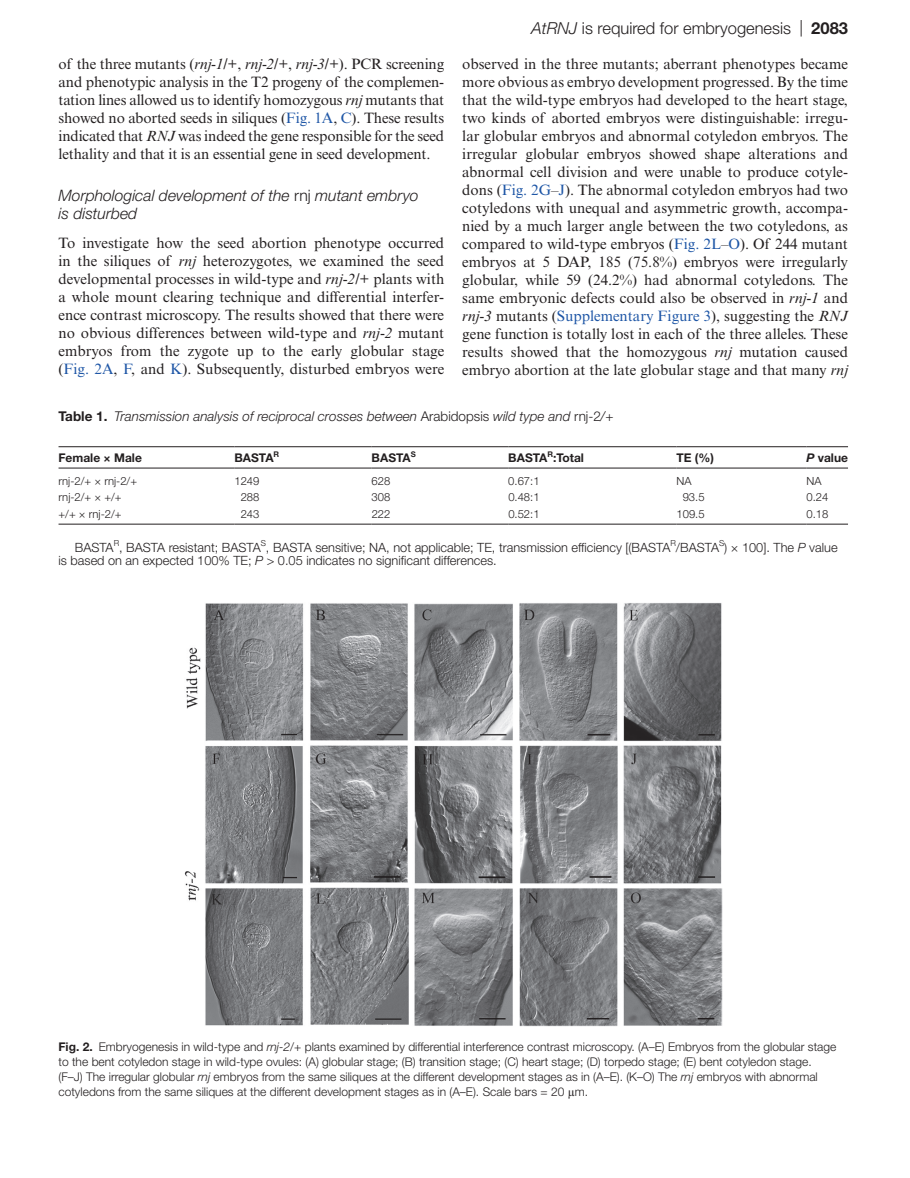
<style>
.page{position:relative;width:910px;height:1178px;background:#fff}
.page>*{position:absolute;margin:0;border:0;box-sizing:border-box;transform-origin:0 0}
.t1{font:300 16.5px "Helvetica Neue LT Std";color:#231f20}
.t2{font:italic 300 15.75px/18px "Helvetica Neue LT Std";color:#231f20}
.t3{font:15px/18px "Times New Roman MT Std";color:#231f20;text-align:justify}
.t4{font:italic 300 13.5px "Helvetica Neue LT Std";color:#231f20}
.t5{font:300 12.75px/13.5px "Helvetica Neue LT Std";color:#231f20}
.t6{font:300 12px/15px "Helvetica Neue LT Std";color:#231f20}
.t7{font:700 12px "Helvetica Neue LT Std";color:#231f20}
.t8{font:300 11.25px "Helvetica Neue LT Std";color:#231f20}
.s1{font-style:italic}
.s2{font-weight:700}
.s3{color:#1e56a6}
.s4{font-style:normal}
.s5{font-weight:700;font-style:normal}
.s6{font-family:"Gandhari Unicode";font-weight:400}
</style>
<div class="page">
<hr style="left:58px;top:446px;width:176px;height:1px;background:#231f20">
<hr style="left:58px;top:467px;width:176px;height:1px;background:#231f20">
<hr style="left:234px;top:446px;width:137px;height:1px;background:#231f20">
<hr style="left:234px;top:467px;width:137px;height:1px;background:#231f20">
<hr style="left:371px;top:446px;width:137px;height:1px;background:#231f20">
<hr style="left:371px;top:467px;width:137px;height:1px;background:#231f20">
<hr style="left:508px;top:446px;width:168px;height:1px;background:#231f20">
<hr style="left:508px;top:467px;width:168px;height:1px;background:#231f20">
<hr style="left:676px;top:446px;width:130px;height:1px;background:#231f20">
<hr style="left:676px;top:467px;width:130px;height:1px;background:#231f20">
<hr style="left:806px;top:446px;width:42px;height:1px;background:#231f20">
<hr style="left:806px;top:467px;width:42px;height:1px;background:#231f20">
<hr style="left:58px;top:523px;width:176px;height:1px;background:#231f20">
<hr style="left:234px;top:523px;width:137px;height:1px;background:#231f20">
<hr style="left:371px;top:523px;width:137px;height:1px;background:#231f20">
<hr style="left:508px;top:523px;width:168px;height:1px;background:#231f20">
<hr style="left:676px;top:523px;width:130px;height:1px;background:#231f20">
<hr style="left:806px;top:523px;width:42px;height:1px;background:#231f20">
<img style="left:184px;top:603px;width:538px;height:423px">
<p class="t1" style="left:531px;top:18px;width:318px"><span class="s1">AtRNJ</span> is required for embryogenesis | <span class="s2">2083</span></p>
<p class="t3" style="left:58px;top:55px;width:387px">of the three mutants (<span class="s1">rnj-1</span>/+, <span class="s1">rnj-2</span>/+, <span class="s1">rnj-3</span>/+). PCR screening and phenotypic analysis in the T2 progeny of the complemen&shy;tation lines allowed us to identify homozygous <span class="s1">rnj</span> mutants that showed no aborted seeds in siliques (<span class="s3">Fig. 1A</span>, <span class="s3">C</span>). These results indicated that <span class="s1">RNJ</span> was indeed the gene responsible for the seed lethality and that it is an essential gene in seed development.</p>
<p class="t2" style="left:58px;top:186px;width:361px">Morphological development of the <span class="s4">rnj</span> mutant embryo is disturbed</p>
<p class="t3" style="left:58px;top:234px;width:387px">To investigate how the seed abortion phenotype occurred in the siliques of <span class="s1">rnj</span> heterozygotes, we examined the seed developmental processes in wild-type and <span class="s1">rnj-2</span>/+ plants with a whole mount clearing technique and differential interfer&shy;ence contrast microscopy. The results showed that there were no obvious differences between wild-type and <span class="s1">rnj-2</span> mutant embryos from the zygote up to the early globular stage (<span class="s3">Fig. 2A</span>, <span class="s3">F</span>, and <span class="s3">K</span>). Subsequently, disturbed embryos were</p>
<p class="t3" style="left:462px;top:55px;width:387px">observed in the three mutants; aberrant phenotypes became more obvious as embryo development progressed. By the time that the wild-type embryos had developed to the heart stage, two kinds of aborted embryos were distinguishable: irregu&shy;lar globular embryos and abnormal cotyledon embryos. The irregular globular embryos showed shape alterations and abnormal cell division and were unable to produce cotyle&shy;dons (<span class="s3">Fig. 2G</span>–<span class="s3">J</span>). The abnormal cotyledon embryos had two cotyledons with unequal and asymmetric growth, accompa&shy;nied by a much larger angle between the two cotyledons, as compared to wild-type embryos (<span class="s3">Fig. 2L</span>–<span class="s3">O</span>). Of 244 mutant embryos at 5 DAP, 185 (75.8%) embryos were irregularly globular, while 59 (24.2%) had abnormal cotyledons. The same embryonic defects could also be observed in <span class="s1">rnj-1</span> and <span class="s1">rnj-3</span> mutants (<span class="s3">Supplementary Figure 3</span>), suggesting the <span class="s1">RNJ </span>gene function is totally lost in each of the three alleles. These results showed that the homozygous <span class="s1">rnj</span> mutation caused embryo abortion at the late globular stage and that many <span class="s1">rnj</span></p>
<p class="t4" style="left:58px;top:408px;width:556px"><span class="s5">Table 1.</span> Transmission analysis of reciprocal crosses between <span class="s4">Arabidopsis</span> wild type and <span class="s4">rnj-2</span>/+</p>
<p class="t7" style="left:58px;top:450px;width:85px">Female × Male</p>
<p class="t7" style="left:234px;top:450px;width:46px">BASTA<sup>R</sup></p>
<p class="t7" style="left:371px;top:450px;width:46px">BASTA<sup>S</sup></p>
<p class="t7" style="left:508px;top:450px;width:77px">BASTA<sup>R</sup>:Total</p>
<p class="t7" style="left:676px;top:450px;width:39px">TE (%)</p>
<p class="t7" style="left:806px;top:450px;width:43px"><span class="s1">P</span> value</p>
<p class="t8" style="left:58px;top:474px;width:80px">rnj-2/+ × rnj-2/+</p>
<p class="t8" style="left:234px;top:474px;width:27px">1249</p>
<p class="t8" style="left:371px;top:474px;width:20px">628</p>
<p class="t8" style="left:508px;top:474px;width:33px">0.67:1</p>
<p class="t8" style="left:676px;top:474px;width:17px">NA</p>
<p class="t8" style="left:806px;top:474px;width:17px">NA</p>
<p class="t8" style="left:59px;top:490px;width:65px">rnj-2/+ × +/+</p>
<p class="t8" style="left:241px;top:490px;width:20px">288</p>
<p class="t8" style="left:371px;top:490px;width:20px">308</p>
<p class="t8" style="left:508px;top:490px;width:33px">0.48:1</p>
<p class="t8" style="left:682px;top:490px;width:23px">93.5</p>
<p class="t8" style="left:806px;top:490px;width:23px">0.24</p>
<p class="t8" style="left:59px;top:507px;width:65px">+/+ × rnj-2/+</p>
<p class="t8" style="left:241px;top:507px;width:20px">243</p>
<p class="t8" style="left:371px;top:507px;width:20px">222</p>
<p class="t8" style="left:508px;top:507px;width:33px">0.52:1</p>
<p class="t8" style="left:676px;top:507px;width:30px">109.5</p>
<p class="t8" style="left:806px;top:507px;width:23px">0.18</p>
<p class="t5" style="left:59px;top:540px;width:780px;text-indent:16px">BASTA<sup>R</sup>, BASTA resistant; BASTA<sup>S</sup>, BASTA sensitive; NA, not applicable; TE, transmission efficiency [(BASTA<sup>R</sup>/BASTA<sup>S</sup>) × 100]. The <span class="s1">P</span> value is based on an expected 100% TE; <span class="s1">P</span> &gt; 0.05 indicates no significant differences.</p>
<p class="t6" style="left:58px;top:1038px;width:779px"><span class="s2">Fig. 2.</span> Embryogenesis in wild-type and <span class="s1">rnj-2</span>/+ plants examined by differential interference contrast microscopy. (A–E) Embryos from the globular stage to the bent cotyledon stage in wild-type ovules: (A) globular stage; (B) transition stage; (C) heart stage; (D) torpedo stage; (E) bent cotyledon stage. (F–J) The irregular globular <span class="s1">rnj</span> embryos from the same siliques at the different development stages as in (A–E). (K–O) The <span class="s1">rnj</span> embryos with abnormal cotyledons from the same siliques at the different development stages as in (A–E). Scale bars = 20 <span class="s6">μ</span>m.</p>
</div>
